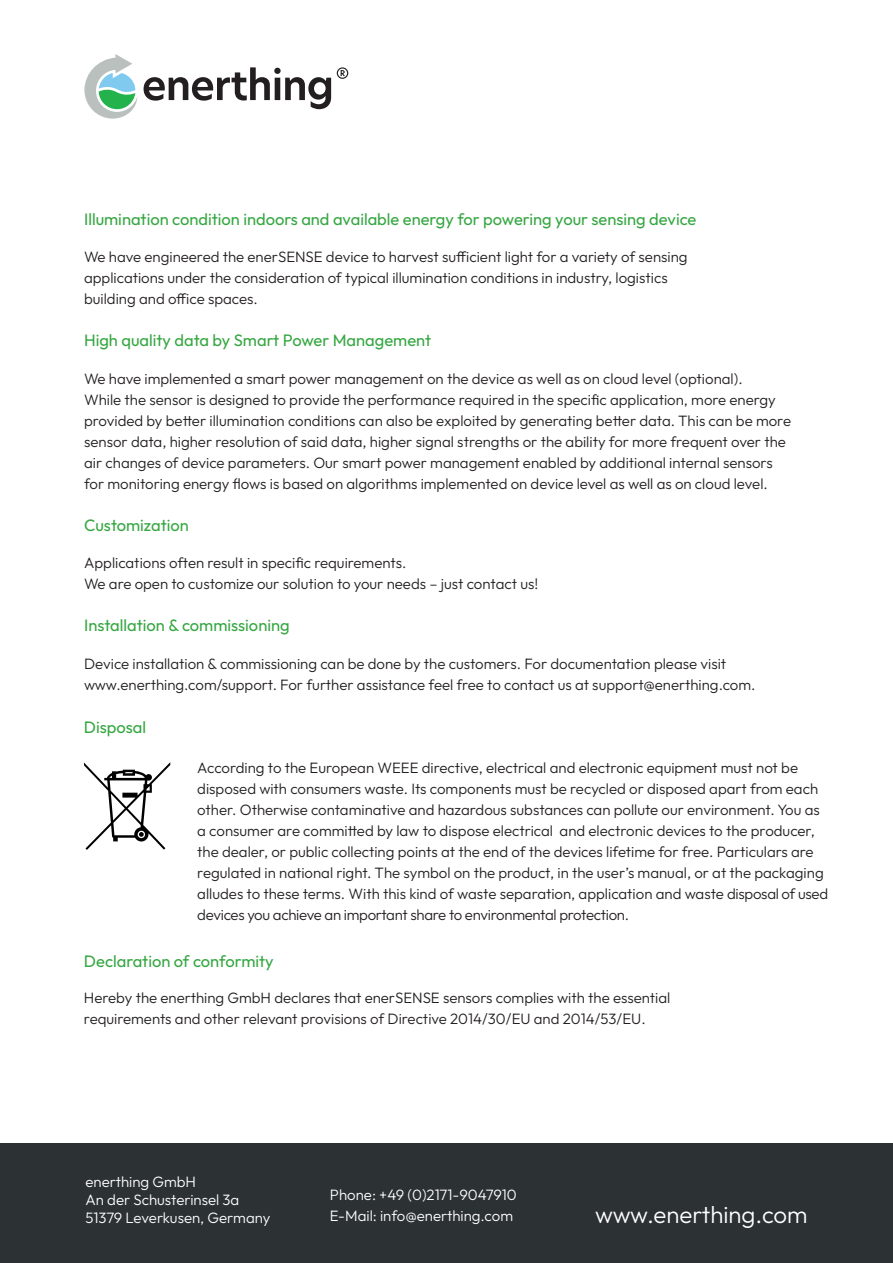
<style>
.page{position:relative;width:893px;height:1263px;background:#fff}
.page>*{position:absolute;margin:0;border:0;box-sizing:border-box;transform-origin:0 0}
.t1{font:300 24px "Outfit";color:#fff}
.t2{font:16.5px "Outfit";color:#36a742}
.t3{font:300 15px/21px "Outfit";color:#231f20}
.t4{font:300 15px/18px "Outfit";color:#fff}
</style>
<div class="page">
<svg style="left:84px;top:54px;width:53px;height:65px"></svg>
<svg style="left:144px;top:67px;width:187px;height:42px"></svg>
<svg style="left:337px;top:67px;width:11px;height:12px"></svg>
<svg style="left:84px;top:762px;width:86px;height:88px"></svg>
<div style="left:0;top:1144px;width:893px;height:119px;background:#2c3134"></div>
<p class="t2" style="left:84px;top:209px;width:614px">Illumination condition indoors and available energy for powering your sensing device</p>
<p class="t3" style="left:84px;top:247px;width:605px">We have engineered the enerSENSE device to harvest sufficient light for a variety of sensing applications under the consideration of typical illumination conditions in industry, logistics building and office spaces.</p>
<p class="t2" style="left:84px;top:330px;width:349px">High quality data by Smart Power Management</p>
<p class="t3" style="left:84px;top:368px;width:708px">We have implemented a smart power management on the device as well as on cloud level (optional).<br>While the sensor is designed to provide the performance required in the specific application, more energy provided by better illumination conditions can also be exploited by generating better data. This can be more sensor data, higher resolution of said data, higher signal strengths or the ability for more frequent over the air changes of device parameters. Our smart power management enabled by additional internal sensors for monitoring energy flows is based on algorithms implemented on device level as well as on cloud level.</p>
<p class="t2" style="left:84px;top:515px;width:106px">Customization</p>
<p class="t3" style="left:84px;top:553px;width:456px">Applications often result in specific requirements.<br>We are open to customize our solution to your needs – just contact us!</p>
<p class="t2" style="left:84px;top:615px;width:207px">Installation &amp; commissioning</p>
<p class="t3" style="left:84px;top:653px;width:673px">Device installation &amp; commissioning can be done by the customers. For documentation please visit www.enerthing.com/support. For further assistance feel free to contact us at support@enerthing.com.</p>
<p class="t2" style="left:84px;top:717px;width:64px">Disposal</p>
<p class="t3" style="left:197px;top:757px;width:632px">According to the European WEEE directive, electrical and electronic equipment must not be disposed with consumers waste. Its components must be recycled or disposed apart from each other. Otherwise contaminative and hazardous substances can pollute our environment. You as a consumer are committed by law to dispose electrical and electronic devices to the producer, the dealer, or public collecting points at the end of the devices lifetime for free. Particulars are regulated in national right. The symbol on the product, in the user’s manual, or at the packaging alludes to these terms. With this kind of waste separation, application and waste disposal of used devices you achieve an important share to environmental protection.</p>
<p class="t2" style="left:84px;top:951px;width:191px">Declaration of conformity</p>
<p class="t3" style="left:84px;top:987px;width:588px">Hereby the enerthing GmbH declares that enerSENSE sensors complies with the essential requirements and other relevant provisions of Directive 2014/30/EU and 2014/53/EU.</p>
<p class="t4" style="left:86px;top:1173px;width:187px">enerthing GmbH<br>An der Schusterinsel 3a<br>51379 Leverkusen, Germany</p>
<p class="t4" style="left:330px;top:1185px;width:188px;line-height:21px">Phone: +49 (0)2171-9047910<br>E-Mail: info@enerthing.com</p>
<h1 class="t1" style="left:595px;top:1199px;width:214px">www.enerthing.com</h1>
</div>
